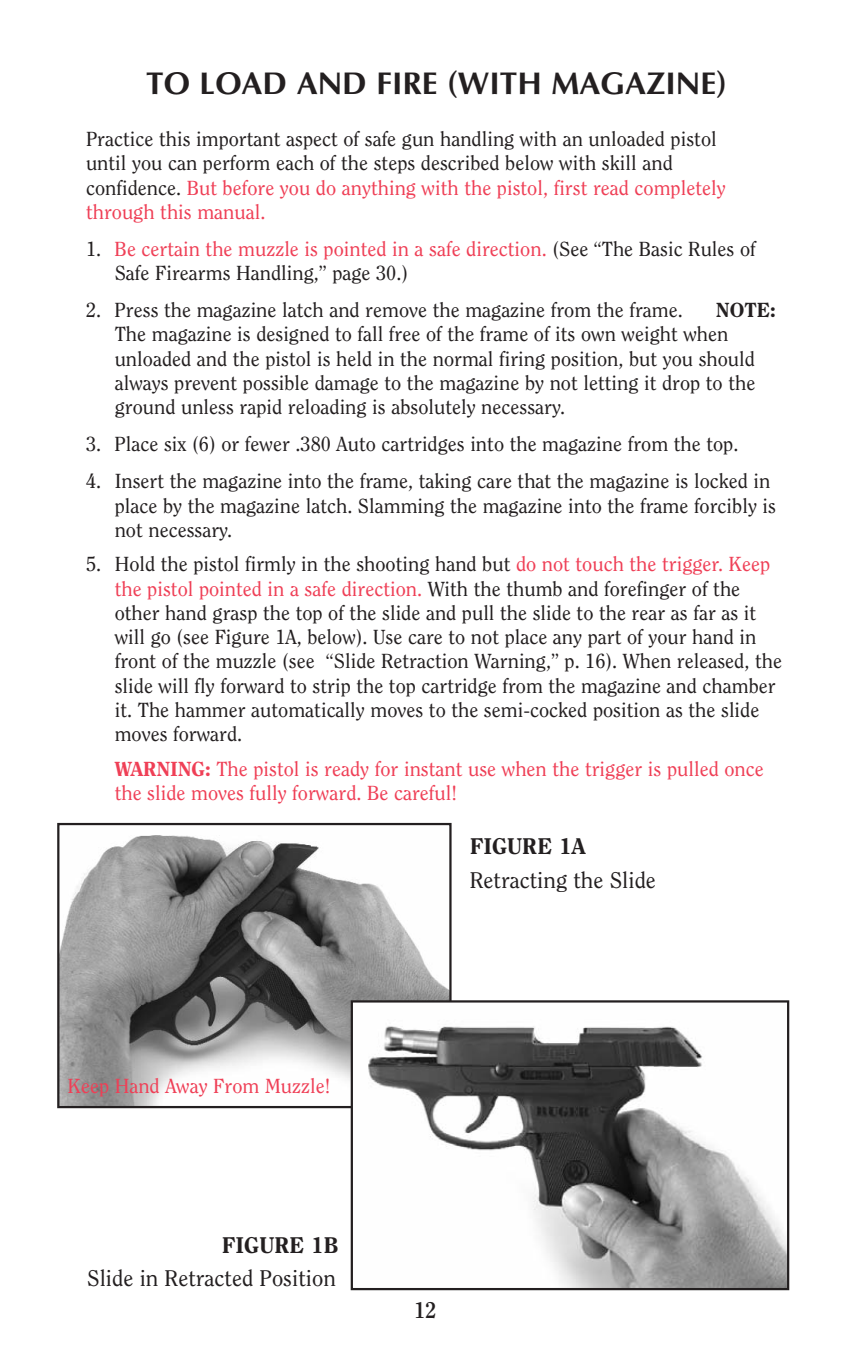
<style>
.page{position:relative;width:851px;height:1357px;background:#fff}
.page>*{position:absolute;margin:0;border:0;box-sizing:border-box;transform-origin:0 0}
.t1{font:700 31.5px "Optima";color:#231f20}
.t2{font:22.5px "Clearface";color:#231f20}
.t3{font:800 22.5px "Clearface";color:#231f20}
.t4{font:700 22.5px "Clearface";color:#231f20}
.t5{font:20.25px/24.3px "Clearface";color:#231f20}
.t6{font:20.25px/24.3px "Clearface";color:#ef3f56}
.t7{font:800 20.25px "Clearface";color:#231f20}
.s1{color:#ef3f56}
.s2{font-weight:800}
</style>
<div class="page">
<img style="left:60px;top:835px;width:388px;height:270px">
<div style="left:57px;top:823px;width:394px;height:285px;border:2px solid #231f20"></div>
<img style="left:354px;top:1003px;width:432px;height:284px">
<div style="left:351px;top:1000px;width:438px;height:290px;border:2px solid #231f20"></div>
<h1 class="t1" style="left:146px;top:70px;width:582px">TO LOAD AND FIRE (WITH MAGAZINE)</h1>
<p class="t5" style="left:86px;top:128px;width:641px">Practice this important aspect of safe gun handling with an unloaded pistol until you can perform each of the steps described below with skill and confidence. <span class="s1">But before you do anything with the pistol, first read completely through this manual.</span></p>
<p class="t5" style="left:115px;top:238px;width:642px;text-indent:-29px">1. <span class="s1">Be certain the muzzle is pointed in a safe direction.</span> (See “The Basic Rules of<br>Safe Firearms Handling,” page 30.)</p>
<p class="t5" style="left:86px;top:299px;width:598px">2. Press the magazine latch and remove the magazine from the frame.</p>
<p class="t7" style="left:716px;top:302px;width:61px">NOTE:</p>
<p class="t5" style="left:115px;top:324px;width:642px">The magazine is designed to fall free of the frame of its own weight when unloaded and the pistol is held in the normal firing position, but you should always prevent possible damage to the magazine by not letting it drop to the ground unless rapid reloading is absolutely necessary.</p>
<p class="t5" style="left:86px;top:433px;width:654px">3. Place six (6) or fewer .380 Auto cartridges into the magazine from the top.</p>
<p class="t5" style="left:115px;top:470px;width:662px;text-indent:-29px">4. Insert the magazine into the frame, taking care that the magazine is locked in place by the magazine latch. Slamming the magazine into the frame forcibly is not necessary.</p>
<p class="t5" style="left:115px;top:553px;width:668px;text-indent:-29px">5. Hold the pistol firmly in the shooting hand but <span class="s1">do not touch the trigger. Keep the pistol pointed in a safe direction.</span> With the thumb and forefinger of the other hand grasp the top of the slide and pull the slide to the rear as far as it will go (see Figure 1A, below). Use care to not place any part of your hand in front of the muzzle (see “Slide Retraction Warning,” p. 16). When released, the slide will fly forward to strip the top cartridge from the magazine and chamber it. The hammer automatically moves to the semi-cocked position as the slide moves forward.</p>
<p class="t6" style="left:115px;top:758px;width:650px"><span class="s2">WARNING:</span> The pistol is ready for instant use when the trigger is pulled once the slide moves fully forward. Be careful!</p>
<p class="t6" style="left:68px;top:1075px;width:264px">Keep Hand Away From Muzzle!</p>
<p class="t3" style="left:222px;top:1235px;width:118px">FIGURE 1B</p>
<p class="t2" style="left:87px;top:1269px;width:250px">Slide in Retracted Position</p>
<p class="t3" style="left:470px;top:837px;width:117px">FIGURE 1A</p>
<p class="t2" style="left:470px;top:871px;width:188px">Retracting the Slide</p>
<p class="t4" style="left:414px;top:1300px;width:24px">12</p>
</div>
